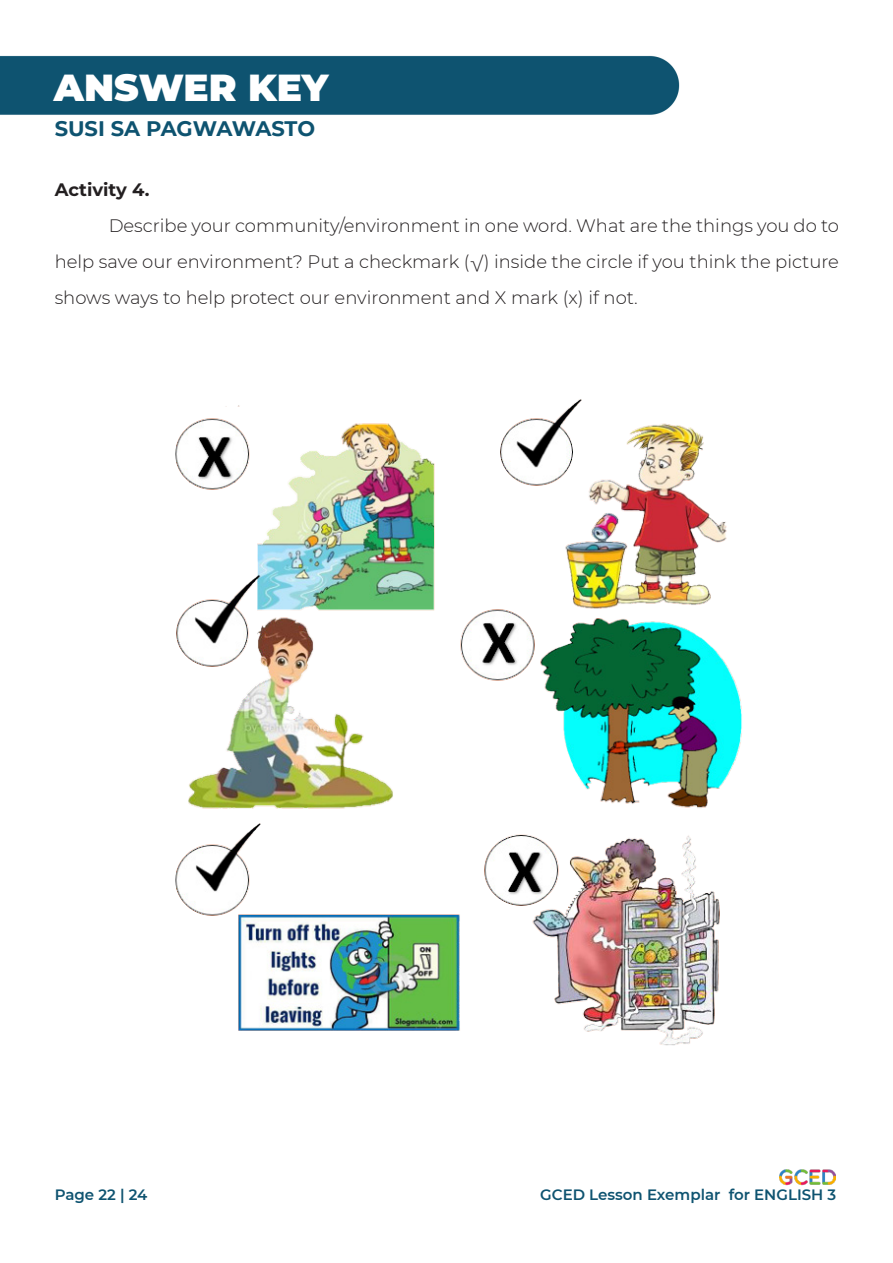
<style>
.page{position:relative;width:893px;height:1263px;background:#fff}
.page>*{position:absolute;margin:0;border:0;box-sizing:border-box;transform-origin:0 0}
.t1{font:900 37.5px "Montserrat";color:#fff}
.t2{font:700 21px "Montserrat";letter-spacing:-.01em;color:#0e5370}
.t3{font:300 18px/36px "Montserrat";color:#231f20;text-align:justify}
.t4{font:700 18px "Montserrat";color:#231f20}
.t5{font:600 15px "Montserrat";color:#0e5370}
</style>
<div class="page">
<img style="left:0;top:55px;width:836px;height:1126px">
<img style="left:779px;top:1165px;width:56px;height:21px">
<img style="left:133px;top:397px;width:628px;height:679px">
<p class="t1" style="left:54px;top:59px;width:276px">ANSWER KEY</p>
<p class="t2" style="left:55px;top:114px;width:262px">SUSI SA PAGWAWASTO</p>
<p class="t4" style="left:55px;top:176px;width:96px">Activity 4.</p>
<p class="t3" style="left:55px;top:207px;width:786px;text-indent:54px">Describe your community/environment in one word. What are the things you do to help save our environment? Put a checkmark (√) inside the circle if you think the picture shows ways to help protect our environment and X mark (x) if not.</p>
<p class="t5" style="left:55px;top:1184px;width:94px">Page 22 | 24</p>
<p class="t5" style="left:540px;top:1184px;width:298px">GCED Lesson Exemplar for ENGLISH 3</p>
</div>
